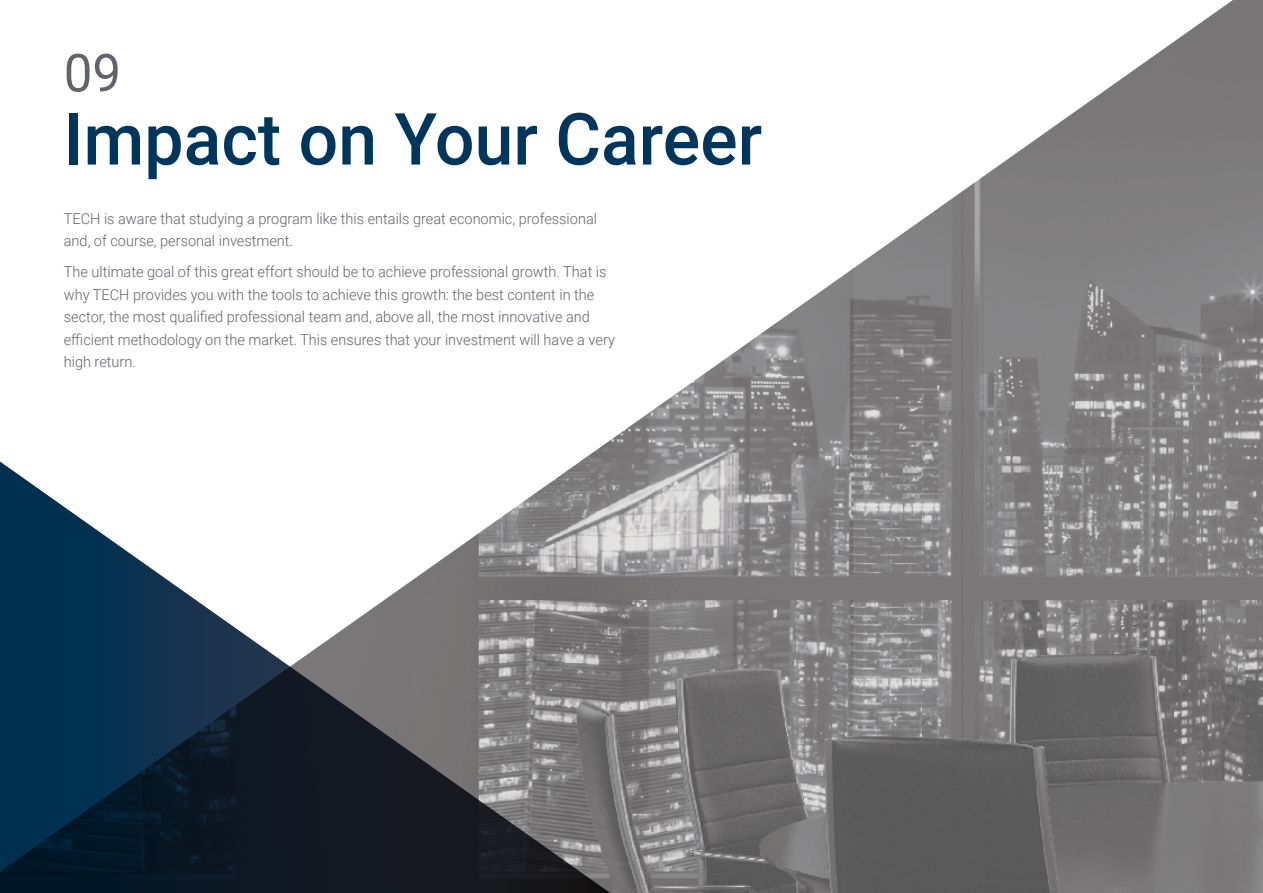
<style>
.page{position:relative;width:1263px;height:893px;background:#fff}
.page>*{position:absolute;margin:0;border:0;box-sizing:border-box;transform-origin:0 0}
.t1{font:500 72px "Roboto";color:#00355c}
.t2{font:52.5px "Roboto";color:#61646a}
.t3{font:300 15px/22.5px "Roboto";color:#61646a}
</style>
<div class="page">
<img style="left:602px;top:0;width:661px;height:893px">
<svg style="left:0;top:446px;width:640px;height:447px"></svg>
<h2 class="t2" style="left:64px;top:36px;width:59px">09</h2>
<h1 class="t1" style="left:64px;top:89px;width:700px">Impact on Your Career</h1>
<p class="t3" style="left:64px;top:207px;width:535px">TECH is aware that studying a program like this entails great economic, professional and, of course, personal investment.</p>
<p class="t3" style="left:64px;top:260px;width:553px">The ultimate goal of this great effort should be to achieve professional growth. That is why TECH provides you with the tools to achieve this growth: the best content in the sector, the most qualified professional team and, above all, the most innovative and efficient methodology on the market. This ensures that your investment will have a very high return.</p>
</div>
